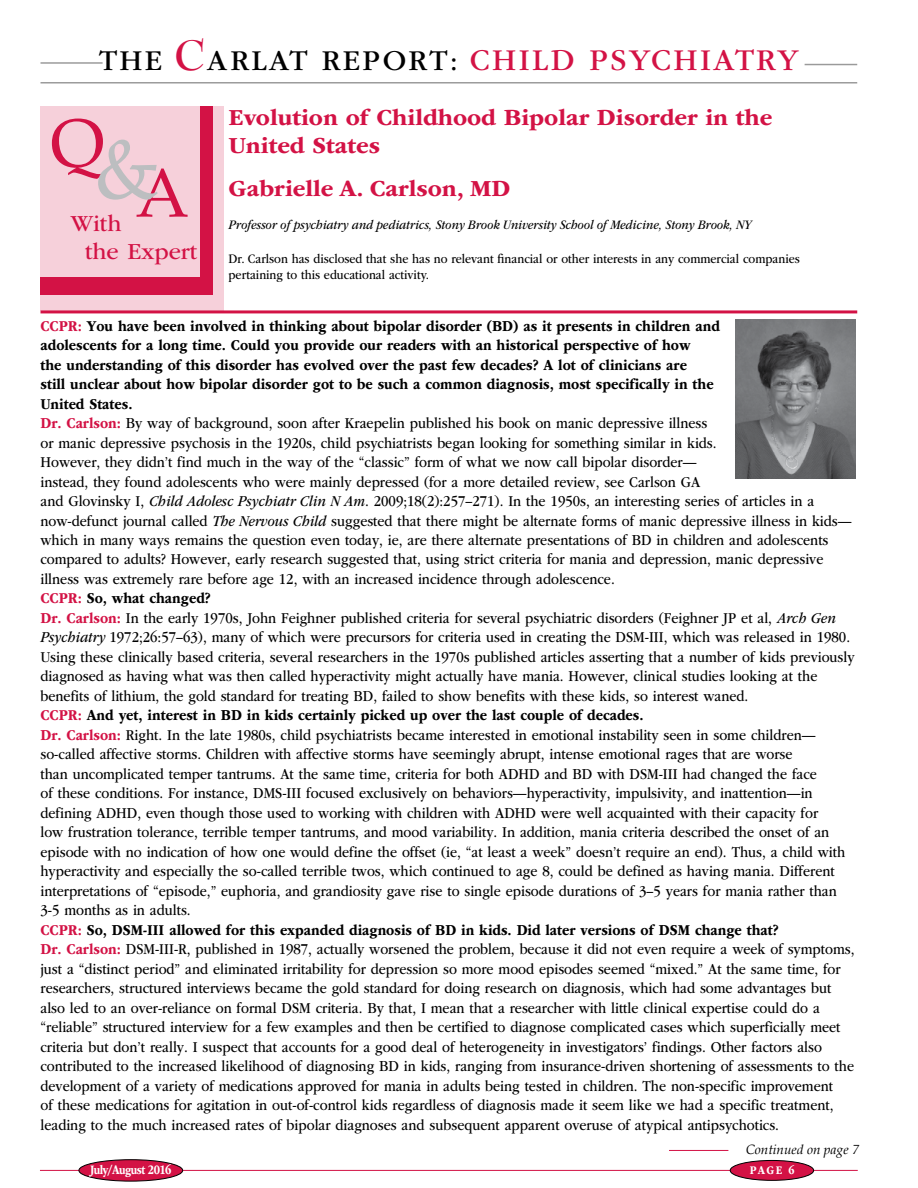
<style>
.page{position:relative;width:918px;height:1188px;background:#fff}
.page>*{position:absolute;margin:0;border:0;box-sizing:border-box;transform-origin:0 0}
.t1{font:84px "Book Antiqua";color:#bcbec0}
.t2{font:69px "Book Antiqua";color:#d31245}
.t3{font:30px "ITC Garamond Std";letter-spacing:.075em;color:#000}
.t4{font:700 24px/28.8px "ITC Garamond Std";color:#d31245}
.t5{font:24px "ITC Garamond Std";color:#d31245}
.t6{font:15.75px/19.5px "ITC Garamond Std";color:#000;scale:.88 1}
.t7{font:13.5px/15.8px "ITC Garamond Std";color:#000;scale:.88 1}
.t8{font:italic 13.5px "ITC Garamond Std";color:#000;scale:.88 1}
.t9{font:italic 13.5px "Book Antiqua";color:#000}
.t10{font:700 13.5px "ITC Garamond Std";letter-spacing:-.05em;color:#fff;scale:.79 1}
.t11{font:700 12.15px "ITC Garamond Std";color:#fff;scale:.85 1}
.s1{font-family:"Bernhard Modern Std";font-weight:700;font-size:46.5px;color:#d31245}
.s2{font-size:31.5px;color:#d31245}
.s3{font-weight:700;color:#d31245}
.s4{font-weight:700}
.s5{font-style:italic}
</style>
<div class="page">
<hr style="left:805px;top:64px;width:52px;height:1px;background:#000">
<hr style="left:40px;top:62px;width:63px;height:2px;background:#000">
<hr style="left:40px;top:82px;width:817px;height:2px;background:#000">
<hr style="left:40px;top:1170px;width:818px;height:1px;background:#d31245">
<div style="left:730px;top:1160px;width:84px;height:20px;background:#d31245;border-radius:50%"></div>
<div style="left:730px;top:1160px;width:84px;height:21px;border:1px solid #000;border-radius:50%"></div>
<div style="left:79px;top:1160px;width:104px;height:21px;background:#d31245;border-radius:50%"></div>
<div style="left:79px;top:1159px;width:104px;height:23px;border:1px solid #000;border-radius:50%"></div>
<div style="left:40px;top:106px;width:184px;height:204px;background:#f6d0da"></div>
<div style="left:40px;top:106px;width:173px;height:189px;background:#d31245"></div>
<div style="left:40px;top:106px;width:160px;height:171px;background:#f6d0da"></div>
<hr style="left:40px;top:310px;width:817px;height:3px;background:#d31245">
<img style="left:736px;top:319px;width:120px;height:160px">
<hr style="left:669px;top:1150px;width:59px;height:1px;background:#d31245">
<h3 class="t3" style="left:99px;top:44px;width:701px">THE <span class="s1">C</span>ARLAT REPORT: <span class="s2">CHILD PSYCHIATRY</span></h3>
<h2 class="t2" style="left:50px;top:95px;width:56px">Q</h2>
<h3 class="t5" style="left:71px;top:210px;width:52px">With</h3>
<h1 class="t1" style="left:94px;top:111px;width:67px">&amp;</h1>
<h2 class="t2" style="left:135px;top:145px;width:55px">A</h2>
<h3 class="t5" style="left:85px;top:239px;width:114px">the Expert</h3>
<h3 class="t4" style="left:229px;top:103px;width:545px">Evolution of Childhood Bipolar Disorder in the<br>United States</h3>
<h3 class="t4" style="left:229px;top:174px;width:284px">Gabrielle A. Carlson, MD</h3>
<p class="t8" style="left:229px;top:218px;width:596px">Professor of psychiatry and pediatrics, Stony Brook University School of Medicine, Stony Brook, NY</p>
<p class="t7" style="left:229px;top:251px;width:651px">Dr. Carlson has disclosed that she has no relevant financial or other interests in any commercial companies pertaining to this educational activity.</p>
<p class="t6" style="left:40px;top:316px;width:927px"><span class="s3">CCPR:</span> <span class="s4">You have been involved in thinking about bipolar disorder (BD) as it presents in children and<br>adolescents for a long time. Could you provide our readers with an historical perspective of how<br>the understanding of this disorder has evolved over the past few decades? A lot of clinicians are<br>still unclear about how bipolar disorder got to be such a common diagnosis, most specifically in the<br>United States.<br></span><span class="s3">Dr. Carlson:</span> By way of background, soon after Kraepelin published his book on manic depressive illness<br>or manic depressive psychosis in the 1920s, child psychiatrists began looking for something similar in kids.<br>However, they didn’t find much in the way of the “classic” form of what we now call bipolar disorder—<br>instead, they found adolescents who were mainly depressed (for a more detailed review, see Carlson GA<br>and Glovinsky I, <span class="s5">Child Adolesc Psychiatr Clin N Am</span>. 2009;18(2):257–271). In the 1950s, an interesting series of articles in a now-defunct journal called <span class="s5">The Nervous Child</span> suggested that there might be alternate forms of manic depressive illness in kids— which in many ways remains the question even today, ie, are there alternate presentations of BD in children and adolescents compared to adults? However, early research suggested that, using strict criteria for mania and depression, manic depressive illness was extremely rare before age 12, with an increased incidence through adolescence.<br><span class="s3">CCPR:</span> <span class="s4">So, what changed?<br></span><span class="s3">Dr. Carlson:</span> In the early 1970s, John Feighner published criteria for several psychiatric disorders (Feighner JP et al, <span class="s5">Arch Gen Psychiatry</span> 1972;26:57–63), many of which were precursors for criteria used in creating the DSM-III, which was released in 1980.<br>Using these clinically based criteria, several researchers in the 1970s published articles asserting that a number of kids previously diagnosed as having what was then called hyperactivity might actually have mania. However, clinical studies looking at the benefits of lithium, the gold standard for treating BD, failed to show benefits with these kids, so interest waned.<br><span class="s3">CCPR:</span> <span class="s4">And yet, interest in BD in kids certainly picked up over the last couple of decades.<br></span><span class="s3">Dr. Carlson:</span> Right. In the late 1980s, child psychiatrists became interested in emotional instability seen in some children— so-called affective storms. Children with affective storms have seemingly abrupt, intense emotional rages that are worse<br>than uncomplicated temper tantrums. At the same time, criteria for both ADHD and BD with DSM-III had changed the face<br>of these conditions. For instance, DMS-III focused exclusively on behaviors—hyperactivity, impulsivity, and inattention—in defining ADHD, even though those used to working with children with ADHD were well acquainted with their capacity for<br>low frustration tolerance, terrible temper tantrums, and mood variability. In addition, mania criteria described the onset of an episode with no indication of how one would define the offset (ie, “at least a week” doesn’t require an end). Thus, a child with hyperactivity and especially the so-called terrible twos, which continued to age 8, could be defined as having mania. Different interpretations of “episode,” euphoria, and grandiosity gave rise to single episode durations of 3–5 years for mania rather than 3-5 months as in adults.<br><span class="s3">CCPR:</span> <span class="s4">So, DSM-III allowed for this expanded diagnosis of BD in kids. Did later versions of DSM change that?<br></span><span class="s3">Dr. Carlson:</span> DSM-III-R, published in 1987, actually worsened the problem, because it did not even require a week of symptoms, just a “distinct period” and eliminated irritability for depression so more mood episodes seemed “mixed.” At the same time, for researchers, structured interviews became the gold standard for doing research on diagnosis, which had some advantages but also led to an over-reliance on formal DSM criteria. By that, I mean that a researcher with little clinical expertise could do a “reliable” structured interview for a few examples and then be certified to diagnose complicated cases which superficially meet criteria but don’t really. I suspect that accounts for a good deal of heterogeneity in investigators’ findings. Other factors also contributed to the increased likelihood of diagnosing BD in kids, ranging from insurance-driven shortening of assessments to the development of a variety of medications approved for mania in adults being tested in children. The non-specific improvement<br>of these medications for agitation in out-of-control kids regardless of diagnosis made it seem like we had a specific treatment, leading to the much increased rates of bipolar diagnoses and subsequent apparent overuse of atypical antipsychotics.</p>
<p class="t9" style="left:746px;top:1140px;width:114px">Continued on page 7</p>
<p class="t10" style="left:90px;top:1162px;width:105px">July/August 2016</p>
<p class="t11" style="left:750px;top:1163px;width:54px">PAGE 6</p>
</div>
